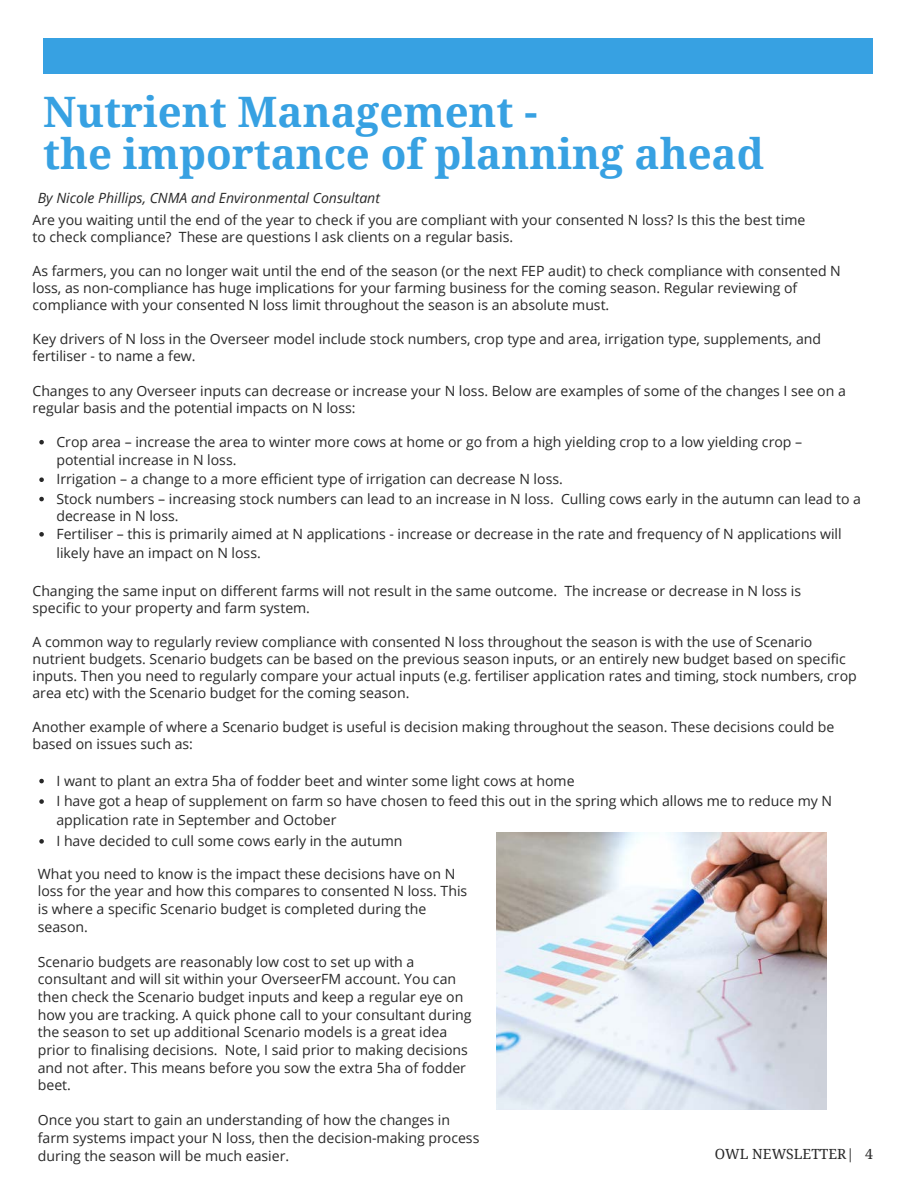
<style>
.page{position:relative;width:918px;height:1188px;background:#fff}
.page>*{position:absolute;margin:0;border:0;box-sizing:border-box;transform-origin:0 0}
.t1{font:700 42px/42.8px "Droid Serif";color:#37a1e2}
.t2{font:14.1px/17.5px "Open Sans";color:#282828}
.t3{font:italic 14.1px "Open Sans";color:#282828}
.t4{font:13.95px "Droid Serif";color:#282828}
</style>
<div class="page">
<img style="left:497px;top:832px;width:330px;height:277px">
<div style="left:43px;top:38px;width:830px;height:36px;background:#37a1e2"></div>
<svg style="left:39px;top:440px;width:5px;height:4px"></svg>
<svg style="left:39px;top:477px;width:5px;height:5px"></svg>
<svg style="left:39px;top:497px;width:5px;height:4px"></svg>
<svg style="left:39px;top:532px;width:5px;height:5px"></svg>
<svg style="left:39px;top:779px;width:5px;height:4px"></svg>
<svg style="left:39px;top:799px;width:5px;height:5px"></svg>
<svg style="left:39px;top:839px;width:5px;height:5px"></svg>
<h1 class="t1" style="left:43px;top:91px;width:722px">Nutrient Management -<br>the importance of planning ahead</h1>
<p class="t3" style="left:38px;top:188px;width:344px">By Nicole Phillips, CNMA and Environmental Consultant</p>
<p class="t2" style="left:32px;top:211px;width:775px;line-height:17.1px">Are you waiting until the end of the year to check if you are compliant with your consented N loss? Is this the best time to check compliance? These are questions I ask clients on a regular basis.</p>
<p class="t2" style="left:32px;top:262px;width:810px;line-height:17.1px">As farmers, you can no longer wait until the end of the season (or the next FEP audit) to check compliance with consented N loss, as non-compliance has huge implications for your farming business for the coming season. Regular reviewing of compliance with your consented N loss limit throughout the season is an absolute must.</p>
<p class="t2" style="left:32px;top:330px;width:790px;line-height:17.1px">Key drivers of N loss in the Overseer model include stock numbers, crop type and area, irrigation type, supplements, and fertiliser - to name a few.</p>
<p class="t2" style="left:32px;top:382px;width:815px;line-height:17.1px">Changes to any Overseer inputs can decrease or increase your N loss. Below are examples of some of the changes I see on a regular basis and the potential impacts on N loss:</p>
<p class="t2" style="left:56px;top:432px;width:806px;line-height:18.9px">Crop area – increase the area to winter more cows at home or go from a high yielding crop to a low yielding crop – potential increase in N loss.<br>Irrigation – a change to a more efficient type of irrigation can decrease N loss.<br>Stock numbers – increasing stock numbers can lead to an increase in N loss. Culling cows early in the autumn can lead to a</p>
<p class="t2" style="left:56px;top:506px;width:787px;line-height:18.8px">decrease in N loss.<br>Fertiliser – this is primarily aimed at N applications - increase or decrease in the rate and frequency of N applications will likely have an impact on N loss.</p>
<p class="t2" style="left:32px;top:582px;width:770px;line-height:17.1px">Changing the same input on different farms will not result in the same outcome. The increase or decrease in N loss is specific to your property and farm system.</p>
<p class="t2" style="left:32px;top:633px;width:826px;line-height:17.1px">A common way to regularly review compliance with consented N loss throughout the season is with the use of Scenario nutrient budgets. Scenario budgets can be based on the previous season inputs, or an entirely new budget based on specific inputs. Then you need to regularly compare your actual inputs (e.g. fertiliser application rates and timing, stock numbers, crop area etc) with the Scenario budget for the coming season.</p>
<p class="t2" style="left:32px;top:718px;width:803px;line-height:17.1px">Another example of where a Scenario budget is useful is decision making throughout the season. These decisions could be based on issues such as:</p>
<p class="t2" style="left:56px;top:770px;width:777px;line-height:20.1px">I want to plant an extra 5ha of fodder beet and winter some light cows at home<br>I have got a heap of supplement on farm so have chosen to feed this out in the spring which allows me to reduce my N application rate in September and October<br>I have decided to cull some cows early in the autumn</p>
<p class="t2" style="left:38px;top:864px;width:431px">What you need to know is the impact these decisions have on N loss for the year and how this compares to consented N loss. This is where a specific Scenario budget is completed during the season.</p>
<p class="t2" style="left:38px;top:953px;width:435px">Scenario budgets are reasonably low cost to set up with a consultant and will sit within your OverseerFM account. You can then check the Scenario budget inputs and keep a regular eye on how you are tracking. A quick phone call to your consultant during the season to set up additional Scenario models is a great idea prior to finalising decisions. Note, I said prior to making decisions and not after. This means before you sow the extra 5ha of fodder beet.</p>
<p class="t2" style="left:38px;top:1111px;width:443px">Once you start to gain an understanding of how the changes in farm systems impact your N loss, then the decision-making process during the season will be much easier.</p>
<p class="t4" style="left:715px;top:1147px;width:159px">OWL NEWSLETTER| 4</p>
</div>
